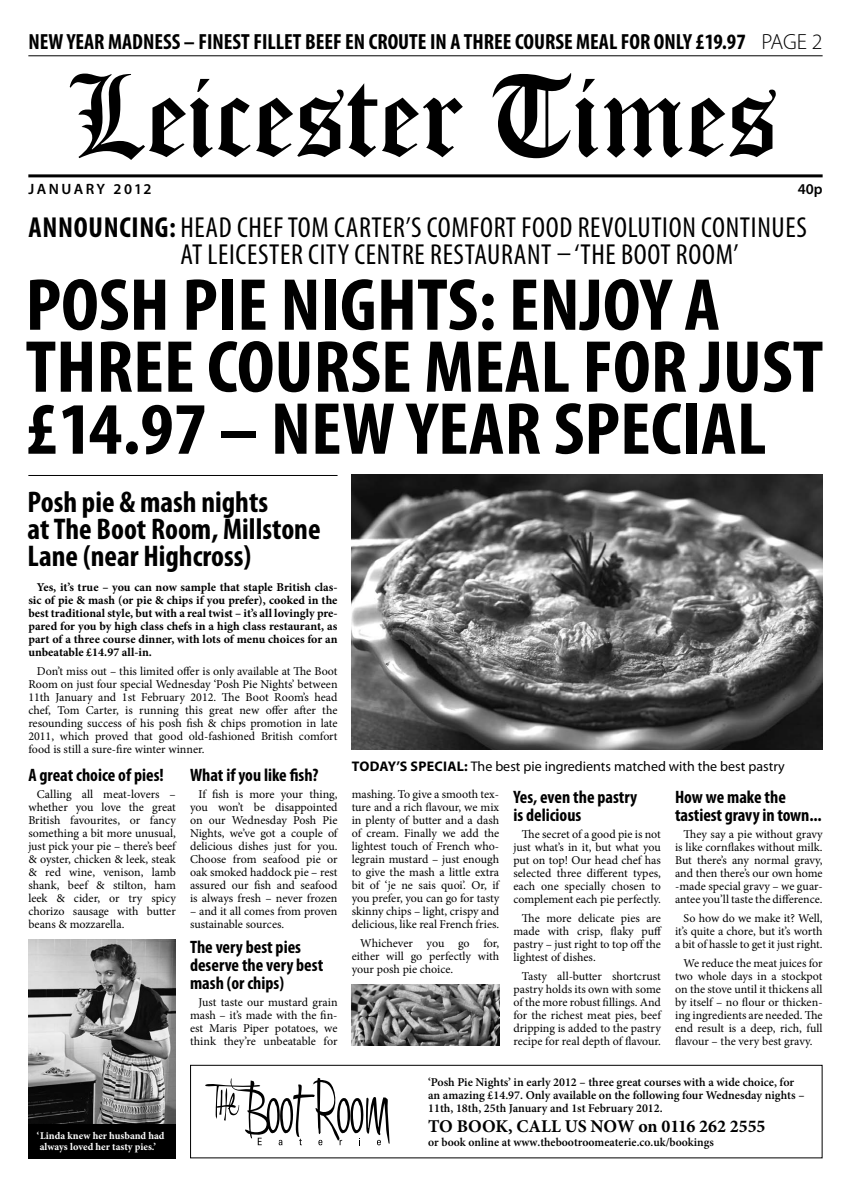
<style>
.page{position:relative;width:851px;height:1191px;background:#fff}
.page>*{position:absolute;margin:0;border:0;box-sizing:border-box;transform-origin:0 0}
.t1{font:127px "Old London";color:#000}
.t2{font:700 condensed 74.3px/62px "Myriad Pro";color:#000;scale:1.05 1}
.t3{font:700 condensed 30px/27px "Myriad Pro";color:#000}
.t4{font:condensed 29px/27px "Myriad Pro";letter-spacing:.025em;color:#000}
.t5{font:700 condensed 29px "Myriad Pro";color:#000}
.t6{font:700 condensed 22px "Myriad Pro";color:#000}
.t7{font:700 condensed 18px/18px "Myriad Pro";color:#000}
.t8{font:700 18px "Minion Pro";color:#000}
.t9{font:600 15px "Myriad Pro";letter-spacing:.155em;color:#000}
.t10{font:14px "Myriad Pro";color:#000}
.t11{font:12px/13px "Minion Pro";letter-spacing:-.005em;color:#000;text-align:justify}
.t12{font:700 12px/13px "Minion Pro";color:#000;text-align:justify}
.t13{font:600 12px/13px "Minion Pro";color:#000}
.t14{font:700 10.3px/11.5px "Minion Pro";color:#fff}
.s1{font-weight:300;font-stretch:normal}
.s2{font-weight:700}
</style>
<div class="page">
<hr style="left:28px;top:475px;width:309px;height:1px;background:#000">
<hr style="left:28px;top:174px;width:794px;height:3px;background:#000">
<hr style="left:28px;top:55px;width:794px;height:1px;background:#000">
<img style="left:351px;top:475px;width:471px;height:274px">
<img style="left:28px;top:939px;width:147px;height:185px">
<div style="left:28px;top:1124px;width:148px;height:34px;background:#000"></div>
<div style="left:190px;top:1064px;width:632px;height:94px;border:1px solid #000"></div>
<svg style="left:205px;top:1078px;width:185px;height:67px"></svg>
<img style="left:351px;top:984px;width:148px;height:61px">
<h3 class="t6" style="left:28px;top:28px;width:795px">NEW YEAR MADNESS – FINEST FILLET BEEF EN CROUTE IN A THREE COURSE MEAL FOR ONLY £19.97 <span class="s1">PAGE 2</span></h3>
<h1 class="t1" style="left:71px;top:42px;width:711px">Leicester Times</h1>
<p class="t9" style="left:28px;top:180px;width:125px">JANUARY 2012</p>
<p class="t9" style="left:797px;top:180px;width:26px">40p</p>
<h3 class="t5" style="left:29px;top:209px;width:29px">Announcing</h3>
<h3 class="t4" style="left:180px;top:214px;width:627px;text-indent:-11px"><span class="s2">:</span> HEAD CHEF TOM CARTER’S COMFORT FOOD REVOLUTION CONTINUES<br>AT LEICESTER</h3>
<h3 class="t4" style="left:308px;top:241px;width:70px">CITY CENTRE</h3>
<h3 class="t4" style="left:430px;top:241px;width:26px">RESTAURANT</h3>
<h3 class="t4" style="left:556px;top:241px;width:183px">– ‘THE BOOT ROOM’</h3>
<h2 class="t2" style="left:26px;top:272px;width:761px">POSH PIE NIGHTS: ENJOY A<br>THREE COURSE MEAL FOR JUST £14.97 – NEW YEAR SPECIAL</h2>
<h3 class="t3" style="left:28px;top:487px;width:294px">Posh pie &amp; mash nights<br>at The Boot Room, Millstone<br>Lane (near Highcross)</h3>
<p class="t12" style="left:28px;top:581px;width:311px;text-indent:9px">Yes, it’s true – you can now sample that staple British clas&shy;sic of pie &amp; mash (or pie &amp; chips if you prefer), cooked in the best traditional style, but with a real twist – it’s all lovingly pre&shy;pared for you by high class chefs in a high class restaurant, as part of a three course dinner, with lots of menu choices for an unbeatable £14.97 all-in.</p>
<p class="t11" style="left:28px;top:665px;width:311px;text-indent:9px">Don’t miss out – this limited offer is only available at The Boot Room on just four special Wednesday ‘Posh Pie Nights’ between 11th January and 1st February 2012. The Boot Room’s head chef, Tom Carter, is running this great new offer after the resounding success of his posh fish &amp; chips promotion in late 2011, which proved that good old-fashioned British comfort food is still a sure-fire winter winner.</p>
<p class="t11" style="left:28px;top:787px;width:149px;text-indent:9px">Calling all meat-lovers – whether you love the great British favourites, or fancy something a bit more unusual, just pick your pie – there’s beef &amp; oyster, chicken &amp; leek, steak &amp; red wine, venison, lamb shank, beef &amp; stilton, ham leek &amp; cider, or try spicy chorizo sausage with butter beans &amp; mozzarella.</p>
<p class="t11" style="left:190px;top:787px;width:149px;text-indent:9px">If fish is more your thing, you won’t be disappointed on our Wednesday Posh Pie Nights, we’ve got a couple of delicious dishes just for you.<br>Choose from seafood pie or oak smoked haddock pie – rest assured our fish and seafood is always fresh – never frozen</p>
<h3 class="t7" style="left:28px;top:765px;width:137px">A great choice of pies!</h3>
<h3 class="t7" style="left:190px;top:765px;width:130px">What if you like fish?</h3>
<p class="t11" style="left:190px;top:904px;width:149px">– and it all comes from proven sustainable sources.</p>
<h3 class="t7" style="left:190px;top:937px;width:135px">The very best pies deserve the very best mash (or chips)</h3>
<p class="t11" style="left:190px;top:995px;width:149px;text-indent:9px">Just taste our mustard grain mash – it’s made with the fin&shy;est Maris Piper potatoes, we think they’re unbeatable for</p>
<p class="t14" style="left:37px;top:1129px;width:129px">‘Linda knew her husband had always loved her tasty pies.’</p>
<p class="t10" style="left:352px;top:758px;width:434px"><span class="s2">TODAY’S SPECIAL:</span> The best pie ingredients matched with the best pastry</p>
<p class="t11" style="left:351px;top:787px;width:149px">mashing. To give a smooth tex&shy;ture and a rich flavour, we mix in plenty of butter and a dash of cream. Finally we add the lightest touch of French who&shy;legrain mustard – just enough to give the mash a little extra bit of ‘je ne sais quoi’. Or, if you prefer, you can go for tasty skinny chips – light, crispy and delicious, like real French fries.</p>
<p class="t11" style="left:351px;top:936px;width:149px;text-indent:9px">Whichever you go for, either will go perfectly with your posh pie choice.</p>
<h3 class="t7" style="left:513px;top:787px;width:125px">Yes, even the pastry is delicious</h3>
<p class="t11" style="left:513px;top:828px;width:149px;text-indent:9px">The secret of a good pie is not just what’s in it, but what you put on top! Our head chef has selected three different types, each one specially chosen to complement each pie perfectly.</p>
<p class="t11" style="left:513px;top:911px;width:150px;text-indent:9px">The more delicate pies are made with crisp, flaky puff pastry – just right to top off the lightest of dishes.</p>
<p class="t11" style="left:513px;top:969px;width:149px;text-indent:9px">Tasty all-butter shortcrust pastry holds its own with some of the more robust fillings. And for the richest meat pies, beef dripping is added to the pastry recipe for real depth of flavour.</p>
<h3 class="t7" style="left:675px;top:787px;width:148px">How we make the tastiest gravy in town...</h3>
<p class="t11" style="left:675px;top:828px;width:149px;text-indent:9px">They say a pie without gravy is like cornflakes without milk.<br>But there’s any normal gravy, and then there’s our own home -made special gravy – we guar&shy;antee you’ll taste the difference.</p>
<p class="t11" style="left:675px;top:911px;width:149px;text-indent:9px">So how do we make it? Well, it’s quite a chore, but it’s worth a bit of hassle to get it just right.</p>
<p class="t11" style="left:675px;top:956px;width:149px;text-indent:9px">We reduce the meat juices for two whole days in a stockpot on the stove until it thickens all by itself – no flour or thicken&shy;ing ingredients are needed. The end result is a deep, rich, full flavour – the very best gravy.</p>
<p class="t13" style="left:428px;top:1075px;width:378px">‘Posh Pie Nights’ in early 2012 – three great courses with a wide choice, for an amazing £14.97. Only available on the following four Wednesday nights –<br>11th, 18th, 25th January and 1st February 2012.</p>
<h3 class="t8" style="left:428px;top:1113px;width:339px">TO BOOK, CALL US NOW on 0116 262 2555</h3>
<p class="t13" style="left:428px;top:1135px;width:287px">or book online at www.thebootroomeaterie.co.uk/bookings</p>
</div>
